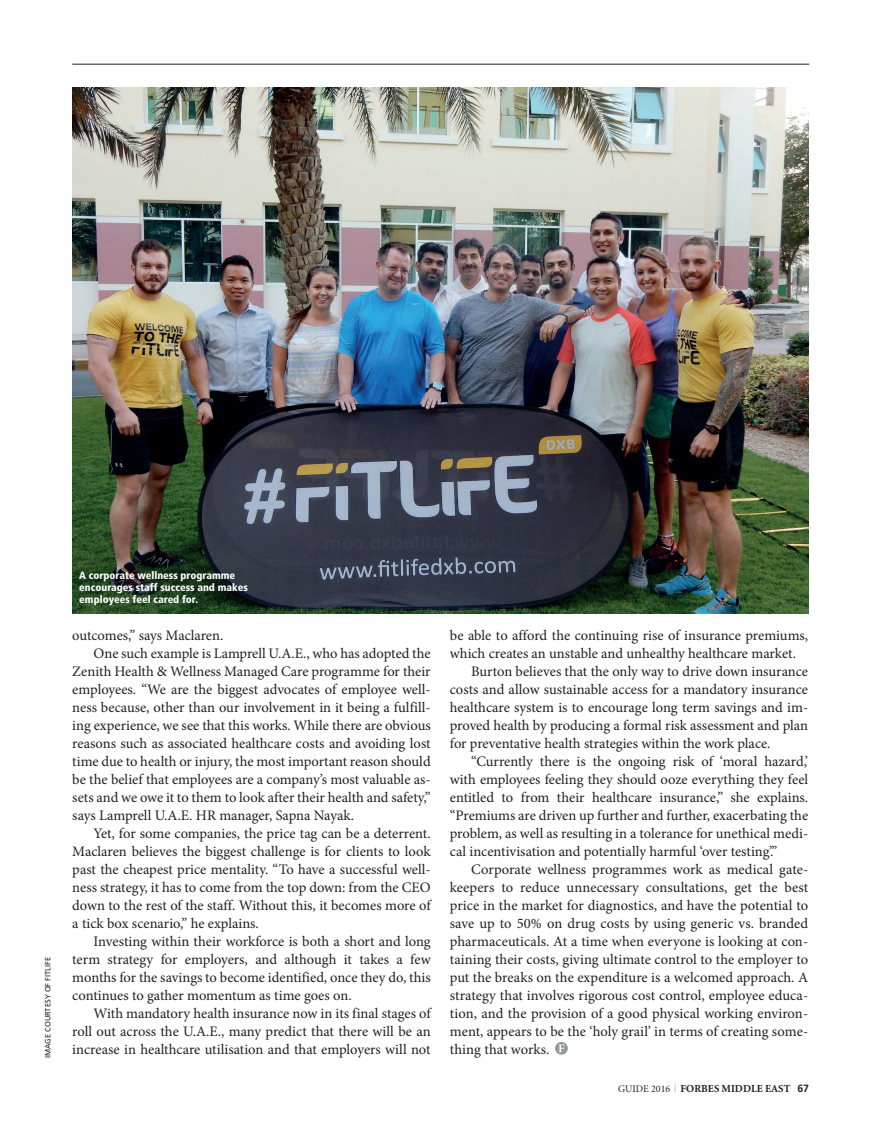
<style>
.page{position:relative;width:872px;height:1127px;background:#fff}
.page>*{position:absolute;margin:0;border:0;box-sizing:border-box;transform-origin:0 0}
.BODY_TEXT_2015_2{font:14.55px/18px "Minion Pro";color:#231f20;text-align:justify}
.Photo_caption_2015{font:900 condensed 10.5px/12px "Frutiger";color:#fff}
.t1{font:10.5px "Forbes Thick";color:#231f20}
.Photo_credite_2015{font:7.5px "Frutiger";color:#231f20}
.s1{font-family:"Forbes";font-size:9.75px}
.s2{font-family:"Frutiger";font-weight:300;font-stretch:condensed;color:#a8a9ad}
.s3{font-family:"Frutiger";font-weight:700}
</style>
<div class="page">
<hr style="left:72px;top:64px;width:737px;height:1px;background:#231f20">
<img style="left:72px;top:88px;width:736px;height:525px">
<svg style="left:555px;top:1042px;width:13px;height:12px"></svg>
<svg style="left:558px;top:1044px;width:6px;height:8px"></svg>
<p class="Photo_credite_2015" style="left:43px;top:1058px;width:103px;rotate:-90deg">IMAGE COURTESY OF FITLIFE</p>
<p class="Photo_caption_2015" style="left:79px;top:569px;width:170px">A corporate wellness programme encourages staff success and makes employees feel cared for.</p>
<p class="BODY_TEXT_2015_2" style="left:72px;top:626px;width:153px">outcomes,” says Maclaren.</p>
<p class="BODY_TEXT_2015_2" style="left:72px;top:644px;width:360px;text-indent:21px">One such example is Lamprell U.A.E., who has adopted the Zenith Health &amp; Wellness Managed Care programme for their employees. “We are the biggest advocates of employee well&shy;ness because, other than our involvement in it being a fulfill&shy;ing experience, we see that this works. While there are obvious reasons such as associated healthcare costs and avoiding lost time due to health or injury, the most important reason should be the belief that employees are a company’s most valuable as&shy;sets and we owe it to them to look after their health and safety,” says Lamprell U.A.E. HR manager, Sapna Nayak.</p>
<p class="BODY_TEXT_2015_2" style="left:72px;top:824px;width:360px;text-indent:21px">Yet, for some companies, the price tag can be a deterrent.<br>Maclaren believes the biggest challenge is for clients to look past the cheapest price mentality. “To have a successful well&shy;ness strategy, it has to come from the top down: from the CEO down to the rest of the staff. Without this, it becomes more of a tick box scenario,” he explains.</p>
<p class="BODY_TEXT_2015_2" style="left:72px;top:932px;width:360px;text-indent:21px">Investing within their workforce is both a short and long term strategy for employers, and although it takes a few months for the savings to become identified, once they do, this continues to gather momentum as time goes on.</p>
<p class="BODY_TEXT_2015_2" style="left:72px;top:1004px;width:360px;text-indent:21px">With mandatory health insurance now in its final stages of roll out across the U.A.E., many predict that there will be an increase in healthcare utilisation and that employers will not</p>
<p class="BODY_TEXT_2015_2" style="left:450px;top:626px;width:360px">be able to afford the continuing rise of insurance premiums, which creates an unstable and unhealthy healthcare market.</p>
<p class="BODY_TEXT_2015_2" style="left:450px;top:662px;width:360px;text-indent:21px">Burton believes that the only way to drive down insurance costs and allow sustainable access for a mandatory insurance healthcare system is to encourage long term savings and im&shy;proved health by producing a formal risk assessment and plan for preventative health strategies within the work place.</p>
<p class="BODY_TEXT_2015_2" style="left:450px;top:752px;width:360px;text-indent:21px">“Currently there is the ongoing risk of ‘moral hazard,’ with employees feeling they should ooze everything they feel entitled to from their healthcare insurance,” she explains. “Premiums are driven up further and further, exacerbating the problem, as well as resulting in a tolerance for unethical medi&shy;cal incentivisation and potentially harmful ‘over testing’.”</p>
<p class="BODY_TEXT_2015_2" style="left:450px;top:860px;width:360px;text-indent:21px">Corporate wellness programmes work as medical gate&shy;keepers to reduce unnecessary consultations, get the best price in the market for diagnostics, and have the potential to save up to 50% on drug costs by using generic vs. branded pharmaceuticals. At a time when everyone is looking at con&shy;taining their costs, giving ultimate control to the employer to put the breaks on the expenditure is a welcomed approach. A strategy that involves rigorous cost control, employee educa&shy;tion, and the provision of a good physical working environ&shy;ment, appears to be the ‘holy grail’ in terms of creating some&shy;thing that works.</p>
<p class="t1" style="left:618px;top:1083px;width:192px"><span class="s1">GUIDE 2016</span> <span class="s2">I</span> FORBES MIDDLE EAST <span class="s3">67</span></p>
</div>
